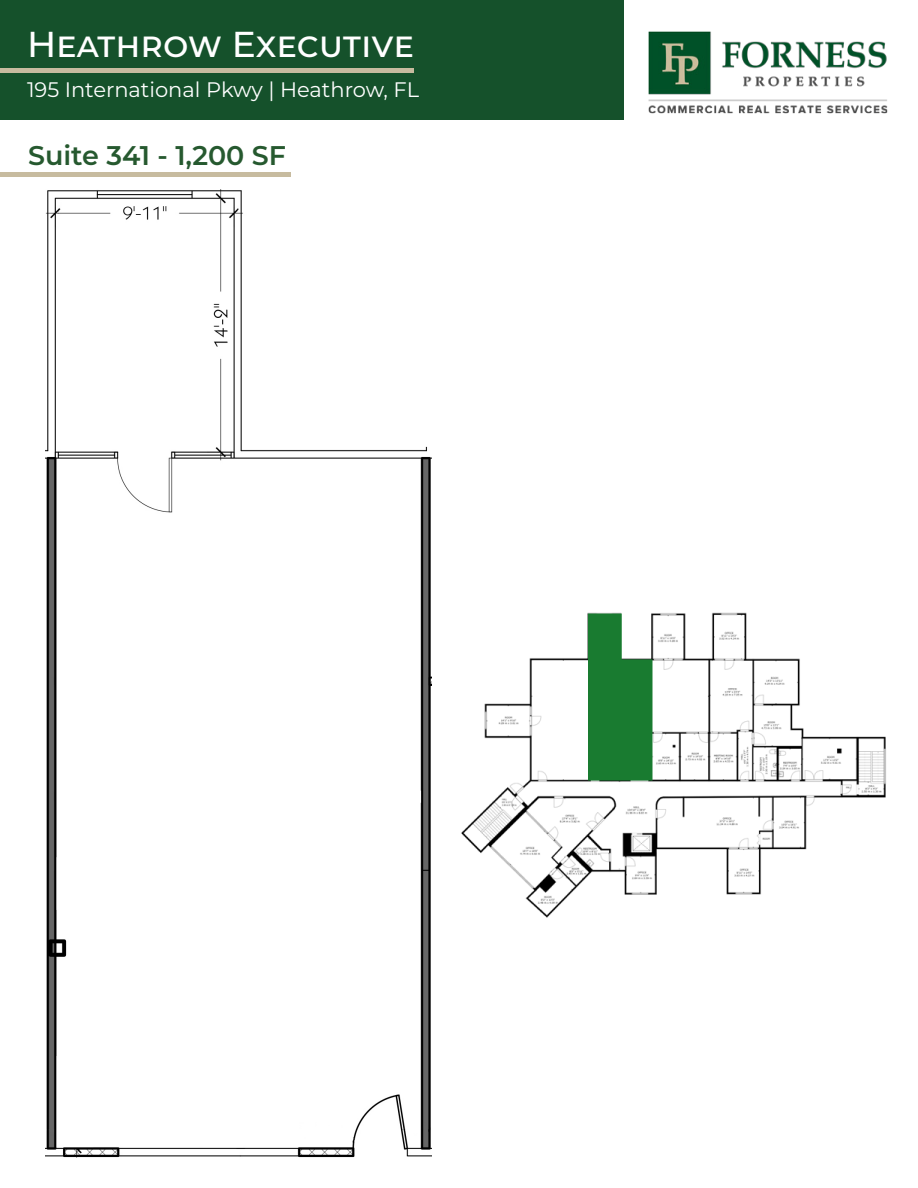
<style>
.page{position:relative;width:918px;height:1188px;background:#fff}
.page>*{position:absolute;margin:0;border:0;box-sizing:border-box;transform-origin:0 0}
.t1{font:500 36px "Montserrat";color:#fff}
.t2{font:600 27px "Montserrat";color:#26592f}
.t3{font:21px "Montserrat";color:#fff}
</style>
<div class="page">
<img style="left:648px;top:31px;width:240px;height:83px">
<div style="left:0;top:0;width:624px;height:120px;background:#15512b"></div>
<hr style="left:0;top:68px;width:414px;height:4px;background:#c7bb9f">
<img style="left:46px;top:189px;width:386px;height:969px">
<img style="left:461px;top:612px;width:425px;height:306px">
<div style="left:0;top:172px;width:291px;height:5px;background:#c7bb9f"></div>
<p class="t1" style="left:27px;top:19px;width:389px">Heathrow Executive</p>
<p class="t3" style="left:27px;top:76px;width:394px">195 International Pkwy | Heathrow, FL</p>
<p class="t2" style="left:28px;top:136px;width:260px">Suite 341 - 1,200 SF</p>
</div>
